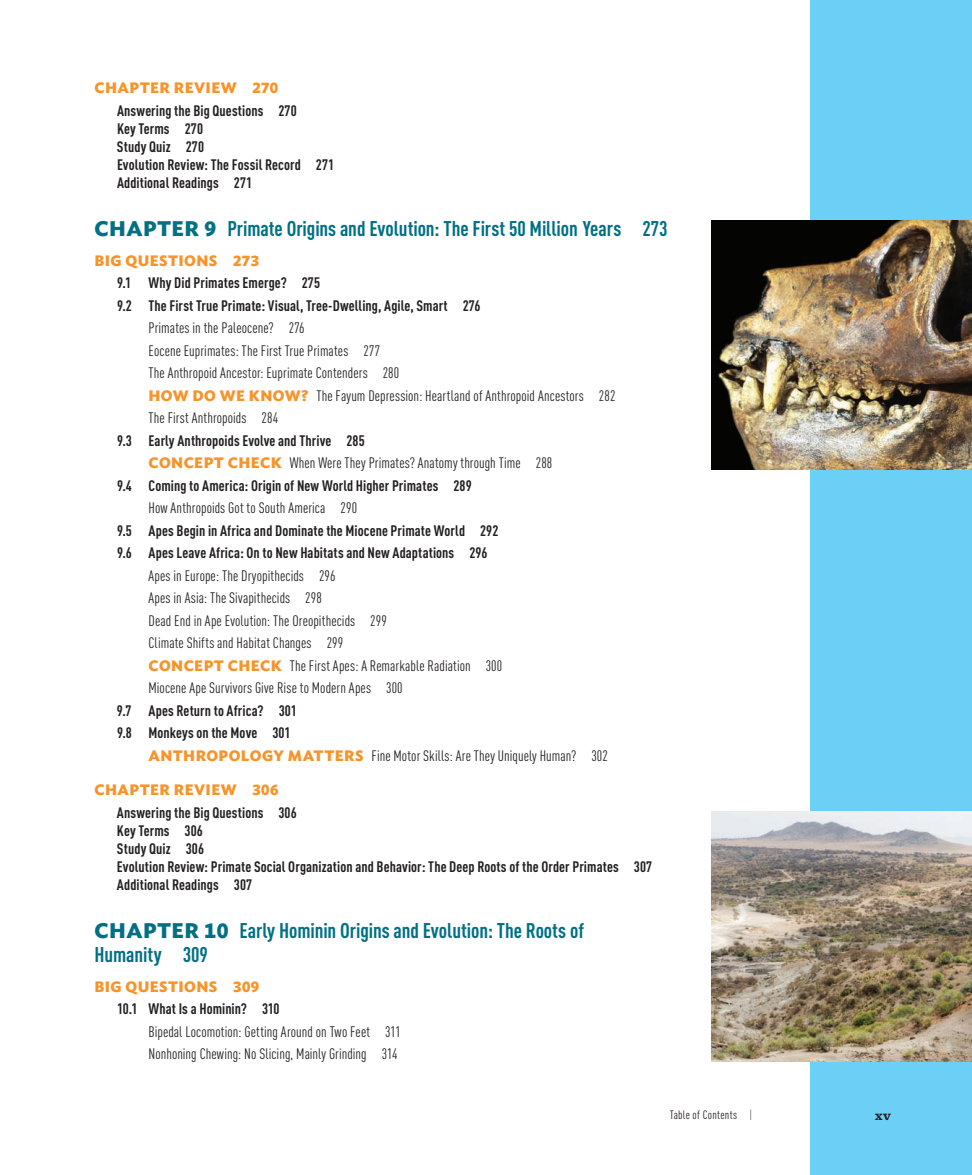
<style>
.page{position:relative;width:972px;height:1175px;background:#fff}
.page>*{position:absolute;margin:0;border:0;box-sizing:border-box;transform-origin:0 0}
.t1{font:700 condensed 21px/24px "DINOT";color:#017084}
.t2{font:condensed 15px "DINOT";letter-spacing:.005em;color:#231f20}
.t3{font:700 condensed 15px/18px "DINOT";letter-spacing:.005em;color:#231f20}
.t4{font:700 15px "Ideal Sans";letter-spacing:.025em;color:#f79328}
.t5{font:700 13.5px "Sentinel";color:#231f20}
.t6{font:condensed 12px "DINOT";letter-spacing:.03em;color:#231f20}
.s1{font-family:"Ideal Sans";font-stretch:normal;color:#f79328}
.s2{font-family:"Ideal Sans";font-stretch:normal}
.s3{font-family:"Ideal Sans";font-weight:700;font-stretch:normal;color:#f79328}
.s4{font-weight:300}
</style>
<div class="page">
<div style="left:810px;top:0;width:162px;height:1174px;background:#6bcff6"></div>
<img style="left:711px;top:811px;width:261px;height:250px">
<img style="left:711px;top:220px;width:261px;height:249px">
<p class="t3" style="left:117px;top:76px;width:181px;line-height:22.5px;text-indent:-22px"><span class="s1">CHAPTER REVIEW 270<br></span>Answering the Big Questions 270</p>
<p class="t3" style="left:117px;top:119px;width:219px">Key Terms 270<br>Study Quiz 270<br>Evolution Review: The Fossil Record 271<br>Additional Readings 271</p>
<p class="t1" style="left:94px;top:216px;width:575px"><span class="s2">CHAPTER 9</span> Primate Origins and Evolution: The First 50 Million Years 273</p>
<p class="t4" style="left:94px;top:248px;width:166px">BIG QUESTIONS 273</p>
<p class="t3" style="left:117px;top:273px;width:205px">9.1 Why Did Primates Emerge? 275</p>
<p class="t3" style="left:117px;top:296px;width:365px">9.2 The First True Primate: Visual, Tree-Dwelling, Agile, Smart 276</p>
<p class="t2" style="left:148px;top:319px;width:158px">Primates in the Paleocene? 276</p>
<p class="t2" style="left:148px;top:342px;width:233px">Eocene Euprimates: The First True Primates 277</p>
<p class="t2" style="left:148px;top:364px;width:252px">The Anthropoid Ancestor: Euprimate Contenders 280</p>
<p class="t2" style="left:148px;top:387px;width:468px"><span class="s3">HOW DO WE KNOW?</span> The Fayum Depression: Heartland of Anthropoid Ancestors 282</p>
<p class="t2" style="left:148px;top:409px;width:131px">The First Anthropoids 284</p>
<p class="t3" style="left:117px;top:431px;width:249px">9.3 Early Anthropoids Evolve and Thrive 285</p>
<p class="t2" style="left:148px;top:454px;width:405px"><span class="s3">CONCEPT CHECK</span> When Were They Primates? Anatomy through Time 288</p>
<p class="t3" style="left:117px;top:476px;width:356px">9.4 Coming to America: Origin of New World Higher Primates 289</p>
<p class="t2" style="left:148px;top:499px;width:210px">How Anthropoids Got to South America 290</p>
<p class="t3" style="left:117px;top:521px;width:383px">9.5 Apes Begin in Africa and Dominate the Miocene Primate World 292</p>
<p class="t3" style="left:117px;top:543px;width:372px">9.6 Apes Leave Africa: On to New Habitats and New Adaptations 296</p>
<p class="t2" style="left:148px;top:567px;width:188px">Apes in Europe: The Dryopithecids 296</p>
<p class="t2" style="left:148px;top:589px;width:175px">Apes in Asia: The Sivapithecids 298</p>
<p class="t2" style="left:148px;top:612px;width:240px">Dead End in Ape Evolution: The Oreopithecids 299</p>
<p class="t2" style="left:148px;top:634px;width:196px">Climate Shifts and Habitat Changes 299</p>
<p class="t2" style="left:148px;top:657px;width:355px"><span class="s3">CONCEPT CHECK</span> The First Apes: A Remarkable Radiation 300</p>
<p class="t2" style="left:148px;top:679px;width:256px">Miocene Ape Survivors Give Rise to Modern Apes 300</p>
<p class="t3" style="left:117px;top:701px;width:181px">9.7 Apes Return to Africa? 301</p>
<p class="t3" style="left:117px;top:723px;width:175px">9.8 Monkeys on the Move 301</p>
<p class="t2" style="left:148px;top:747px;width:461px"><span class="s3">ANTHROPOLOGY MATTERS</span> Fine Motor Skills: Are They Uniquely Human? 302</p>
<p class="t3" style="left:117px;top:778px;width:181px;line-height:22.5px;text-indent:-22px"><span class="s1">CHAPTER REVIEW 306<br></span>Answering the Big Questions 306</p>
<p class="t3" style="left:117px;top:821px;width:537px">Key Terms 306<br>Study Quiz 306<br>Evolution Review: Primate Social Organization and Behavior: The Deep Roots of the Order Primates 307<br>Additional Readings 307</p>
<p class="t1" style="left:94px;top:918px;width:491px"><span class="s2">CHAPTER 10</span> Early Hominin Origins and Evolution: The Roots of<br>Humanity 309</p>
<p class="t4" style="left:94px;top:974px;width:166px">BIG QUESTIONS 309</p>
<p class="t3" style="left:117px;top:999px;width:164px">10.1 What Is a Hominin? 310</p>
<p class="t2" style="left:148px;top:1023px;width:254px">Bipedal Locomotion: Getting Around on Two Feet 311</p>
<p class="t2" style="left:148px;top:1045px;width:251px">Nonhoning Chewing: No Slicing, Mainly Grinding 314</p>
<p class="t6" style="left:670px;top:1107px;width:84px">Table of Contents <span class="s4">|</span></p>
<p class="t5" style="left:875px;top:1104px;width:17px">xv</p>
</div>
